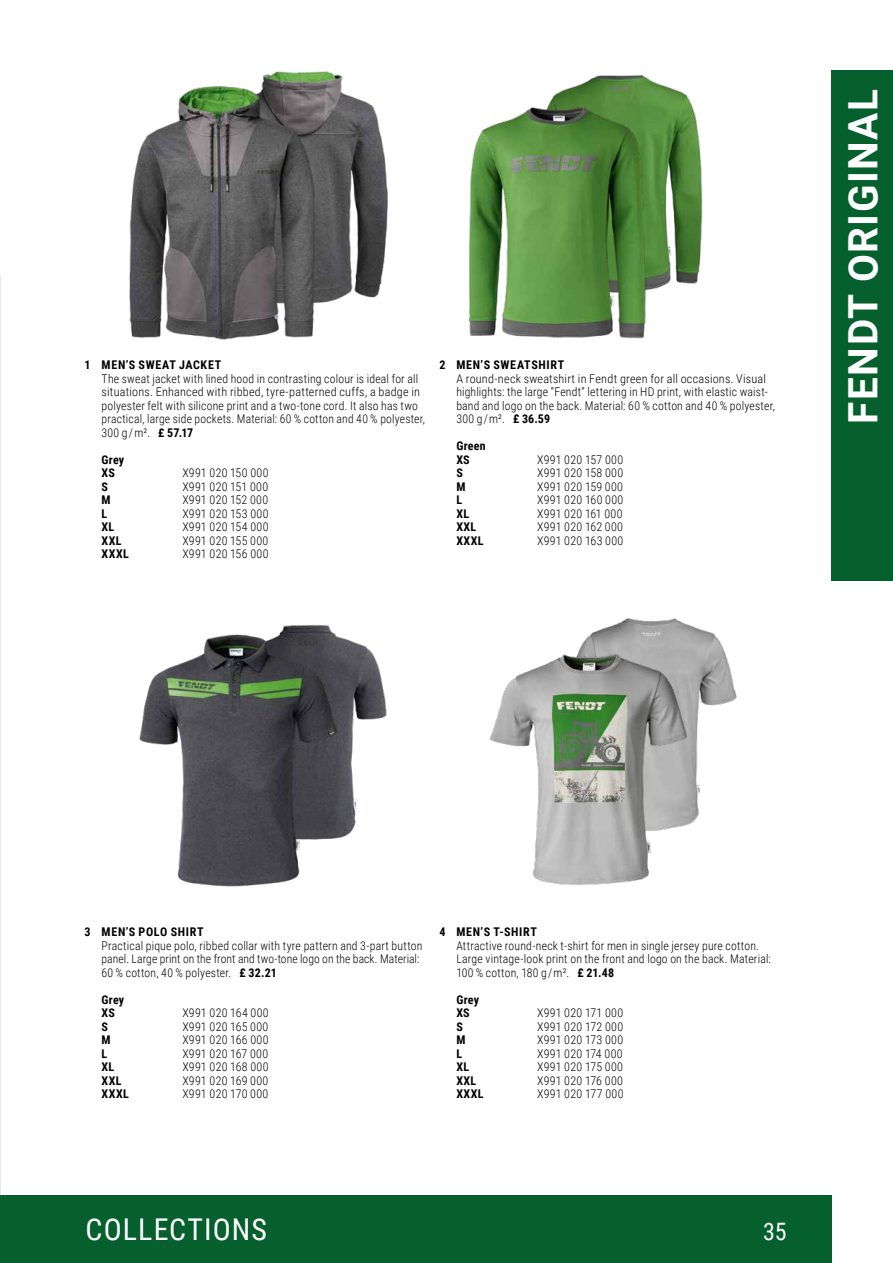
<style>
.page{position:relative;width:893px;height:1263px;background:#fff}
.page>*{position:absolute;margin:0;border:0;box-sizing:border-box;transform-origin:0 0}
.t1{font:700 40.5px "Roboto";letter-spacing:.035em;color:#fff}
.t2{font:30px "Roboto Condensed";letter-spacing:.035em;color:#fff}
.t3{font:24px "Roboto Condensed";color:#fff}
.t4{font:300 12px/13.5px "Roboto Condensed";letter-spacing:.015em;color:#000}
.t5{font:700 12px/13.5px "Roboto Condensed";letter-spacing:.045em;color:#000}
.s1{font-weight:700}
</style>
<div class="page">
<img style="left:263px;top:71px;width:125px;height:232px">
<img style="left:580px;top:618px;width:157px;height:199px">
<img style="left:559px;top:75px;width:144px;height:214px">
<img style="left:283px;top:625px;width:104px;height:211px">
<img style="left:129px;top:78px;width:194px;height:262px">
<img style="left:489px;top:647px;width:208px;height:239px">
<img style="left:468px;top:92px;width:188px;height:247px">
<img style="left:139px;top:627px;width:206px;height:260px">
<div style="left:0;top:1195px;width:831px;height:68px;background:#05602d"></div>
<div style="left:831px;top:70px;width:62px;height:510px;background:#05602d"></div>
<p class="t5" style="left:85px;top:358px;width:138px">1 MEN’S SWEAT JACKET</p>
<p class="t4" style="left:102px;top:371px;width:325px">The sweat jacket with lined hood in contrasting colour is ideal for all situations. Enhanced with ribbed, tyre-patterned cuffs, a badge in polyester felt with silicone print and a two-tone cord. It also has two practical, large side pockets. Material: 60 % cotton and 40 % polyester, 300 g / m². <span class="s1">£ 57.17</span></p>
<p class="t5" style="left:102px;top:452px;width:24px">Grey<br>XS</p>
<p class="t4" style="left:182px;top:466px;width:88px">X991 020 150 000</p>
<p class="t5" style="left:102px;top:479px;width:8px">S</p>
<p class="t4" style="left:182px;top:479px;width:87px">X991 020 151 000</p>
<p class="t5" style="left:102px;top:493px;width:11px">M</p>
<p class="t4" style="left:182px;top:493px;width:87px">X991 020 152 000</p>
<p class="t5" style="left:102px;top:506px;width:7px">L</p>
<p class="t4" style="left:182px;top:506px;width:88px">X991 020 153 000</p>
<p class="t5" style="left:102px;top:520px;width:14px">XL</p>
<p class="t4" style="left:182px;top:520px;width:88px">X991 020 154 000</p>
<p class="t5" style="left:102px;top:533px;width:22px">XXL</p>
<p class="t4" style="left:182px;top:533px;width:88px">X991 020 155 000</p>
<p class="t5" style="left:102px;top:547px;width:29px">XXXL</p>
<p class="t4" style="left:182px;top:547px;width:88px">X991 020 156 000</p>
<p class="t5" style="left:439px;top:358px;width:126px">2 MEN’S SWEATSHIRT</p>
<p class="t4" style="left:456px;top:371px;width:320px">A round-neck sweatshirt in Fendt green for all occasions. Visual highlights: the large “Fendt” lettering in HD print, with elastic waist&shy;band and logo on the back. Material: 60 % cotton and 40 % polyester, 300 g / m². <span class="s1">£ 36.59</span></p>
<p class="t5" style="left:456px;top:439px;width:31px">Green<br>XS</p>
<p class="t4" style="left:537px;top:452px;width:88px">X991 020 157 000</p>
<p class="t5" style="left:456px;top:466px;width:8px">S</p>
<p class="t4" style="left:537px;top:466px;width:88px">X991 020 158 000</p>
<p class="t5" style="left:456px;top:479px;width:11px">M</p>
<p class="t4" style="left:537px;top:479px;width:87px">X991 020 159 000</p>
<p class="t5" style="left:456px;top:493px;width:7px">L</p>
<p class="t4" style="left:537px;top:493px;width:88px">X991 020 160 000</p>
<p class="t5" style="left:456px;top:506px;width:14px">XL</p>
<p class="t4" style="left:537px;top:506px;width:87px">X991 020 161 000</p>
<p class="t5" style="left:456px;top:520px;width:22px">XXL</p>
<p class="t4" style="left:537px;top:520px;width:87px">X991 020 162 000</p>
<p class="t5" style="left:456px;top:533px;width:29px">XXXL</p>
<p class="t4" style="left:537px;top:533px;width:88px">X991 020 163 000</p>
<h1 class="t1" style="left:835px;top:424px;width:336px;rotate:-90deg">FENDT ORIGINAL</h1>
<p class="t5" style="left:85px;top:925px;width:121px">3 MEN’S POLO SHIRT</p>
<p class="t4" style="left:102px;top:938px;width:322px">Practical pique polo, ribbed collar with tyre pattern and 3-part button panel. Large print on the front and two-tone logo on the back. Material:<br>60 % cotton, 40 % polyester. <span class="s1">£ 32.21</span></p>
<p class="t5" style="left:102px;top:992px;width:24px">Grey<br>XS</p>
<p class="t4" style="left:182px;top:1006px;width:88px">X991 020 164 000</p>
<p class="t5" style="left:102px;top:1019px;width:8px">S</p>
<p class="t4" style="left:182px;top:1019px;width:88px">X991 020 165 000</p>
<p class="t5" style="left:102px;top:1033px;width:11px">M</p>
<p class="t4" style="left:182px;top:1033px;width:88px">X991 020 166 000</p>
<p class="t5" style="left:102px;top:1046px;width:7px">L</p>
<p class="t4" style="left:182px;top:1046px;width:87px">X991 020 167 000</p>
<p class="t5" style="left:102px;top:1060px;width:14px">XL</p>
<p class="t4" style="left:182px;top:1060px;width:88px">X991 020 168 000</p>
<p class="t5" style="left:102px;top:1073px;width:22px">XXL</p>
<p class="t4" style="left:182px;top:1073px;width:88px">X991 020 169 000</p>
<p class="t5" style="left:102px;top:1087px;width:29px">XXXL</p>
<p class="t4" style="left:182px;top:1087px;width:88px">X991 020 170 000</p>
<p class="t5" style="left:439px;top:925px;width:99px">4 MEN’S T-SHIRT</p>
<p class="t4" style="left:456px;top:938px;width:316px">Attractive round-neck t-shirt for men in single jersey pure cotton.<br>Large vintage-look print on the front and logo on the back. Material:<br>100 % cotton, 180 g / m². <span class="s1">£ 21.48</span></p>
<p class="t5" style="left:456px;top:992px;width:24px">Grey<br>XS</p>
<p class="t4" style="left:537px;top:1006px;width:88px">X991 020 171 000</p>
<p class="t5" style="left:456px;top:1019px;width:8px">S</p>
<p class="t4" style="left:537px;top:1019px;width:88px">X991 020 172 000</p>
<p class="t5" style="left:456px;top:1033px;width:11px">M</p>
<p class="t4" style="left:537px;top:1033px;width:88px">X991 020 173 000</p>
<p class="t5" style="left:456px;top:1046px;width:7px">L</p>
<p class="t4" style="left:537px;top:1046px;width:87px">X991 020 174 000</p>
<p class="t5" style="left:456px;top:1060px;width:14px">XL</p>
<p class="t4" style="left:537px;top:1060px;width:87px">X991 020 175 000</p>
<p class="t5" style="left:456px;top:1073px;width:22px">XXL</p>
<p class="t4" style="left:537px;top:1073px;width:87px">X991 020 176 000</p>
<p class="t5" style="left:456px;top:1087px;width:29px">XXXL</p>
<p class="t4" style="left:537px;top:1087px;width:88px">X991 020 177 000</p>
<h2 class="t2" style="left:86px;top:1208px;width:183px">COLLECTIONS</h2>
<h3 class="t3" style="left:763px;top:1214px;width:25px">35</h3>
</div>
